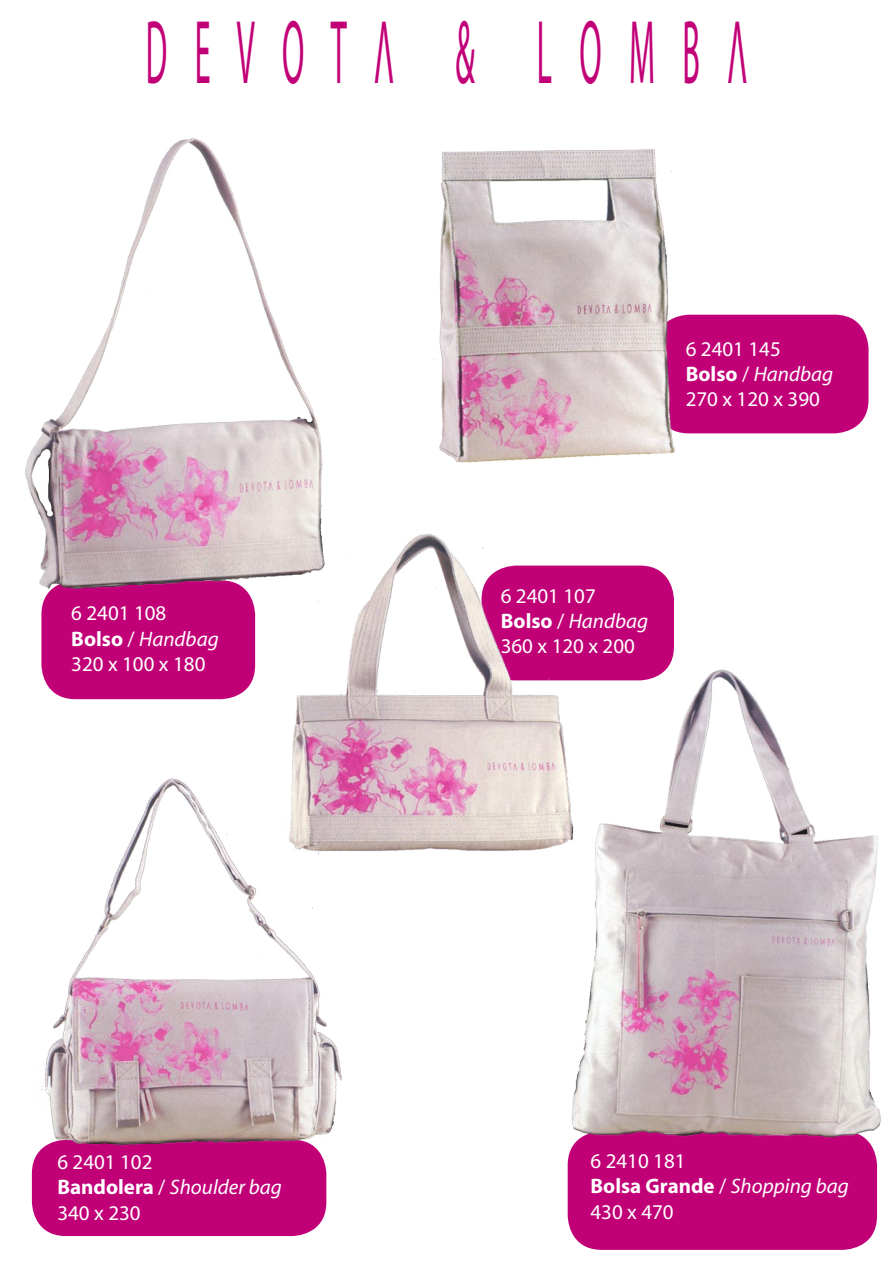
<style>
.page{position:relative;width:893px;height:1263px;background:#fff}
.page>*{position:absolute;margin:0;border:0;box-sizing:border-box;transform-origin:0 0}
.t1{font:91.05px "Myriad Pro";color:#c10077;scale:.36 1}
.t2{font:21px "Myriad";color:#fff}
.t3{font:italic 21px "Myriad";color:#fff}
.t4{font:700 21px "Myriad";color:#fff}
.s1{font-weight:700;font-style:normal}
.s2{font-style:normal}
.s3{font-weight:400}
.s4{font-weight:400;font-style:italic}
</style>
<div class="page">
<div style="left:32px;top:1149px;width:294px;height:87px;background:#c10077"></div>
<div style="left:568px;top:1137px;width:309px;height:113px;background:#c10077"></div>
<div style="left:575px;top:566px;width:99px;height:93px;background:#c10077"></div>
<div style="left:676px;top:315px;width:192px;height:118px;background:#c10077"></div>
<div style="left:41px;top:590px;width:214px;height:109px;background:#c10077"></div>
<img style="left:434px;top:149px;width:242px;height:314px">
<img style="left:41px;top:778px;width:301px;height:371px">
<img style="left:25px;top:138px;width:298px;height:452px">
<img style="left:285px;top:524px;width:290px;height:331px">
<img style="left:568px;top:659px;width:313px;height:478px">
<p class="t1" style="left:146px;top:3px;width:1672px">D E V O T Λ &amp; L O M B Λ</p>
<p class="t2" style="left:71px;top:603px;width:97px">6 2401 108</p>
<p class="t3" style="left:71px;top:628px;width:149px"><span class="s1">Bolso</span> <span class="s2">/</span> Handbag</p>
<p class="t2" style="left:71px;top:653px;width:136px">320 x 100 x 180</p>
<p class="t2" style="left:57px;top:1152px;width:97px">6 2401 102</p>
<p class="t3" style="left:57px;top:1177px;width:226px"><span class="s1">Bandolera</span> <span class="s2">/</span> Shoulder bag</p>
<p class="t2" style="left:57px;top:1202px;width:85px">340 x 230</p>
<p class="t2" style="left:686px;top:338px;width:97px">6 2401 145</p>
<p class="t3" style="left:686px;top:364px;width:149px"><span class="s1">Bolso</span> <span class="s2">/</span> Handbag</p>
<p class="t2" style="left:686px;top:389px;width:136px">270 x 120 x 390</p>
<p class="t2" style="left:501px;top:585px;width:97px">6 2401 107</p>
<p class="t3" style="left:501px;top:610px;width:149px"><span class="s1">Bolso</span> <span class="s2">/</span> Handbag</p>
<p class="t2" style="left:501px;top:635px;width:136px">360 x 120 x 200</p>
<p class="t2" style="left:590px;top:1151px;width:97px">6 2410 181</p>
<p class="t4" style="left:590px;top:1175px;width:260px">Bolsa Grande <span class="s3">/</span> <span class="s4">Shopping bag</span></p>
<p class="t2" style="left:590px;top:1201px;width:85px">430 x 470</p>
</div>
